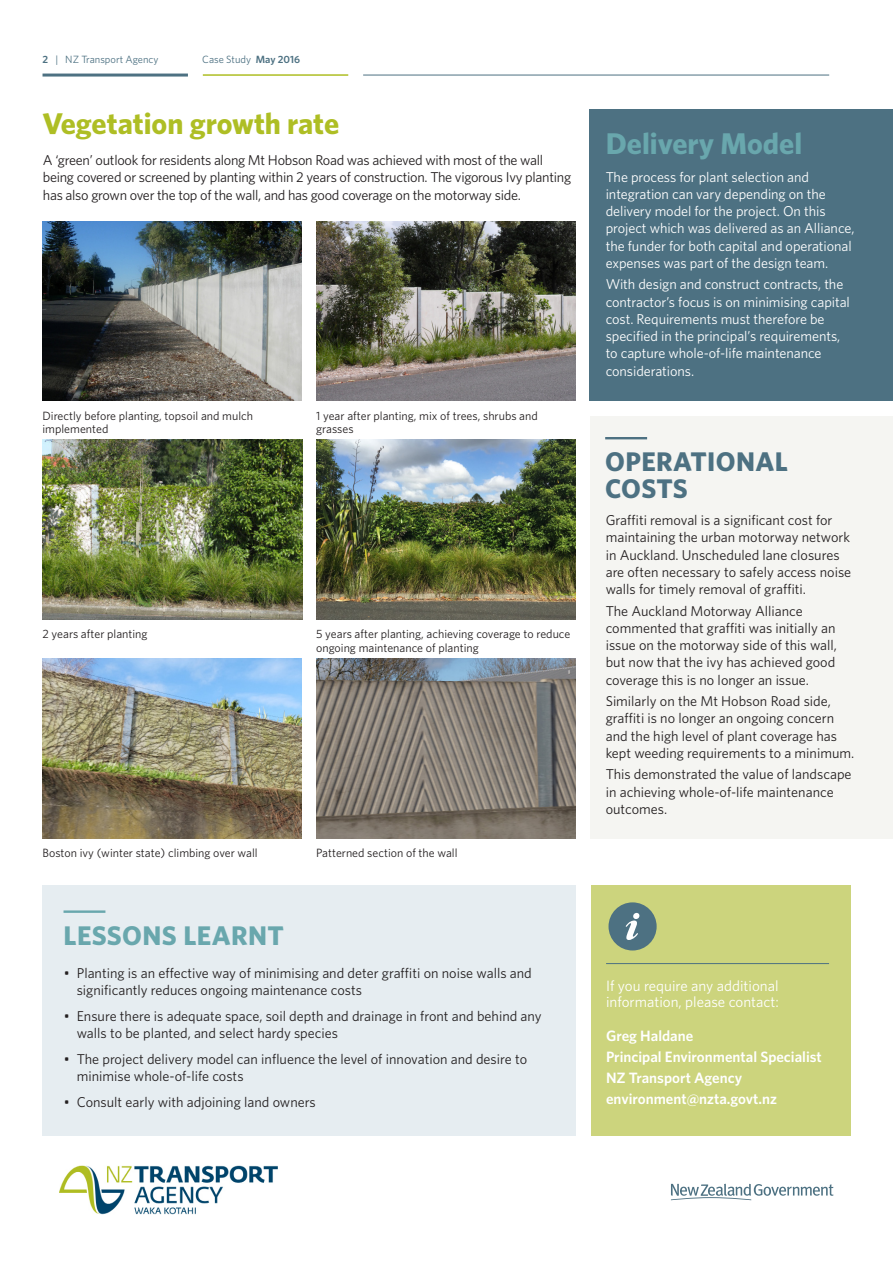
<style>
.page{position:relative;width:893px;height:1263px;background:#fff}
.page>*{position:absolute;margin:0;border:0;box-sizing:border-box;transform-origin:0 0}
.heading_6{font:700 30px "Whitney";color:#aebe24}
.heading_6-2{font:700 30px "Whitney";color:#69a7ad}
.heading_4_short{font:700 27px/26.2px "Whitney";letter-spacing:.015em;color:#4d7182}
.heading_4_short-2{font:700 27px "Whitney";letter-spacing:.015em;color:#69a7ad}
.Contact_Details{font:600 15px "Whitney";color:#fff}
.Contact_Heading{font:15px/16.5px "Whitney";color:#fff}
.Body{font:14.25px/17.2px "Whitney";color:#231f20}
.Body-2{font:14.25px/17.2px "Whitney";letter-spacing:-.005em;color:#fff}
.Body-3{font:14.25px/17.2px "Whitney";letter-spacing:-.02em;color:#231f20}
.Image_caption_narrow{font:12px/13.5px "Whitney";color:#231f20}
.Left_Header{font:10.5px "Whitney";color:#4d7182}
.s1{font-weight:600}
</style>
<div class="page">
<hr style="left:43px;top:74px;width:145px;height:3px;background:#4d7182">
<hr style="left:363px;top:75px;width:466px;height:1px;background:#4d7182">
<hr style="left:203px;top:74px;width:145px;height:2px;background:#aebe24">
<img style="left:43px;top:221px;width:259px;height:180px">
<img style="left:316px;top:221px;width:260px;height:180px">
<img style="left:43px;top:440px;width:259px;height:180px">
<img style="left:316px;top:440px;width:260px;height:180px">
<img style="left:316px;top:659px;width:260px;height:180px">
<img style="left:43px;top:659px;width:259px;height:180px">
<svg style="left:671px;top:1184px;width:162px;height:16px"></svg>
<img style="left:60px;top:1165px;width:218px;height:50px">
<div style="left:43px;top:886px;width:533px;height:250px;background:#e6edf1"></div>
<div style="left:591px;top:886px;width:260px;height:250px;background:#ccd47d"></div>
<hr style="left:606px;top:963px;width:223px;height:1px;background:#4d7182">
<div style="left:608px;top:902px;width:49px;height:48px;background:#4d7182;border-radius:50%"></div>
<svg style="left:626px;top:913px;width:13px;height:27px"></svg>
<hr style="left:64px;top:910px;width:41px;height:3px;background:#69a7ad">
<div style="left:590px;top:110px;width:303px;height:291px;background:#4d7182"></div>
<div style="left:591px;top:416px;width:302px;height:423px;background:#f5f5f2"></div>
<hr style="left:605px;top:437px;width:42px;height:2px;background:#4d7182">
<p class="Left_Header" style="left:43px;top:52px;width:118px"><span class="s1">2</span> | NZ Transport Agency</p>
<p class="Left_Header" style="left:202px;top:52px;width:99px">Case Study <span class="s1">May 2016</span></p>
<p class="heading_6" style="left:42px;top:103px;width:298px">Vegetation growth rate</p>
<p class="Body-3" style="left:43px;top:151px;width:530px">A ‘green’ outlook for residents along Mt Hobson Road was achieved with most of the wall being covered or screened by planting within 2 years of construction. The vigorous Ivy planting has also grown over the top of the wall, and has good coverage on the motorway side.</p>
<p class="Image_caption_narrow" style="left:43px;top:408px;width:212px">Directly before planting, topsoil and mulch implemented</p>
<p class="Image_caption_narrow" style="left:316px;top:408px;width:223px">1 year after planting, mix of trees, shrubs and grasses</p>
<p class="Image_caption_narrow" style="left:43px;top:627px;width:107px">2 years after planting</p>
<p class="Image_caption_narrow" style="left:316px;top:627px;width:256px">5 years after planting, achieving coverage to reduce ongoing maintenance of planting</p>
<p class="Image_caption_narrow" style="left:43px;top:846px;width:217px">Boston ivy (winter state) climbing over wall</p>
<p class="Image_caption_narrow" style="left:316px;top:846px;width:143px">Patterned section of the wall</p>
<p class="heading_4_short-2" style="left:64px;top:917px;width:222px">LESSONS LEARNT</p>
<p class="Body" style="left:77px;top:964px;width:457px;text-indent:-13px">• Planting is an effective way of minimising and deter graffiti on noise walls and significantly reduces ongoing maintenance costs</p>
<p class="Body" style="left:77px;top:1007px;width:466px;text-indent:-13px">• Ensure there is adequate space, soil depth and drainage in front and behind any walls to be planted, and select hardy species</p>
<p class="Body" style="left:77px;top:1050px;width:452px;text-indent:-13px">• The project delivery model can influence the level of innovation and desire to minimise whole-of-life costs</p>
<p class="Body" style="left:64px;top:1093px;width:253px">• Consult early with adjoining land owners</p>
<p class="heading_6-2" style="left:606px;top:123px;width:198px">Delivery Model</p>
<p class="Body-2" style="left:606px;top:168px;width:250px">The process for plant selection and integration can vary depending on the delivery model for the project. On this project which was delivered as an Alliance, the funder for both capital and operational expenses was part of the design team.</p>
<p class="Body-2" style="left:606px;top:275px;width:246px">With design and construct contracts, the contractor’s focus is on minimising capital cost. Requirements must therefore be specified in the principal’s requirements, to capture whole-of-life maintenance considerations.</p>
<p class="heading_4_short" style="left:605px;top:448px;width:184px">OPERATIONAL<br>COSTS</p>
<p class="Body" style="left:606px;top:511px;width:247px">Graffiti removal is a significant cost for maintaining the urban motorway network in Auckland. Unscheduled lane closures are often necessary to safely access noise walls for timely removal of graffiti.</p>
<p class="Body" style="left:606px;top:602px;width:233px">The Auckland Motorway Alliance commented that graffiti was initially an issue on the motorway side of this wall, but now that the ivy has achieved good coverage this is no longer an issue.</p>
<p class="Body" style="left:606px;top:692px;width:250px">Similarly on the Mt Hobson Road side, graffiti is no longer an ongoing concern and the high level of plant coverage has kept weeding requirements to a minimum.</p>
<p class="Body" style="left:606px;top:765px;width:247px">This demonstrated the value of landscape in achieving whole-of-life maintenance outcomes.</p>
<p class="Contact_Heading" style="left:606px;top:977px;width:174px">If you require any additional information, please contact:</p>
<p class="Contact_Details" style="left:606px;top:1026px;width:89px">Greg Haldane</p>
<p class="Contact_Details" style="left:606px;top:1047px;width:217px">Principal Environmental Specialist</p>
<p class="Contact_Details" style="left:606px;top:1068px;width:138px">NZ Transport Agency</p>
<p class="Contact_Details" style="left:606px;top:1089px;width:172px">environment@nzta.govt.nz</p>
</div>
